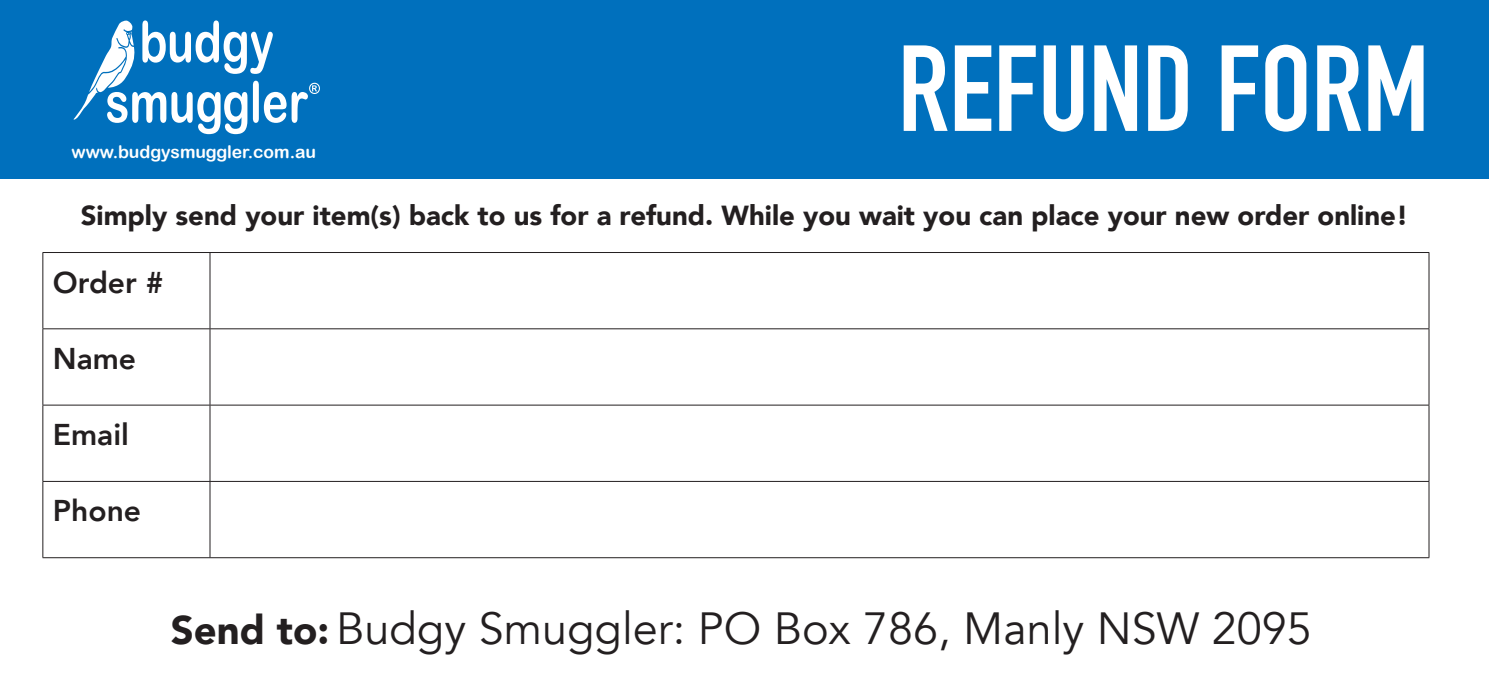
<style>
.page{position:relative;width:1489px;height:695px;background:#fff}
.page>*{position:absolute;margin:0;border:0;box-sizing:border-box;transform-origin:0 0}
.avenir{font:700 120px "DIN Condensed";color:#fff}
.t1{font:45px "Avenir";color:#231f20}
.t2{font:800 30px "Avenir";color:#231f20}
.t3{font:900 27.5px "Avenir";color:#231f20}
.t4{font:17.5px "Arial Rounded MT Bold";color:#fff}
.s1{font-weight:900;font-size:40px}
</style>
<div class="page">
<div style="left:0;top:0;width:1488px;height:178px;background:#0070bd"></div>
<hr style="left:43px;top:252px;width:167px;height:1px;background:#231f20">
<hr style="left:42px;top:253px;width:1px;height:75px;background:#231f20">
<hr style="left:210px;top:252px;width:1219px;height:1px;background:#231f20">
<hr style="left:209px;top:253px;width:1px;height:75px;background:#231f20">
<hr style="left:1428px;top:253px;width:1px;height:75px;background:#231f20">
<hr style="left:43px;top:328px;width:167px;height:1px;background:#231f20">
<hr style="left:42px;top:329px;width:1px;height:76px;background:#231f20">
<hr style="left:210px;top:328px;width:1219px;height:1px;background:#231f20">
<hr style="left:209px;top:329px;width:1px;height:76px;background:#231f20">
<hr style="left:1428px;top:329px;width:1px;height:76px;background:#231f20">
<hr style="left:43px;top:404px;width:167px;height:1px;background:#231f20">
<hr style="left:42px;top:405px;width:1px;height:76px;background:#231f20">
<hr style="left:210px;top:404px;width:1219px;height:1px;background:#231f20">
<hr style="left:209px;top:405px;width:1px;height:76px;background:#231f20">
<hr style="left:1428px;top:405px;width:1px;height:76px;background:#231f20">
<hr style="left:43px;top:481px;width:167px;height:1px;background:#231f20">
<hr style="left:42px;top:481px;width:1px;height:76px;background:#231f20">
<hr style="left:210px;top:481px;width:1219px;height:1px;background:#231f20">
<hr style="left:209px;top:481px;width:1px;height:76px;background:#231f20">
<hr style="left:1428px;top:481px;width:1px;height:76px;background:#231f20">
<hr style="left:43px;top:557px;width:167px;height:1px;background:#231f20">
<hr style="left:210px;top:557px;width:1219px;height:1px;background:#231f20">
<svg style="left:73px;top:20px;width:247px;height:114px"></svg>
<p class="t4" style="left:71px;top:142px;width:246px">www.budgysmuggler.com.au</p>
<p class="avenir" style="left:897px;top:18px;width:533px">REFUND FORM</p>
<p class="t3" style="left:81px;top:191px;width:1328px">Simply send your item(s) back to us for a refund. While you wait you can place your new order online!</p>
<p class="t2" style="left:53px;top:259px;width:112px">Order #</p>
<p class="t2" style="left:53px;top:335px;width:85px">Name</p>
<p class="t2" style="left:53px;top:411px;width:78px">Email</p>
<p class="t2" style="left:53px;top:487px;width:90px">Phone</p>
<p class="t1" style="left:171px;top:602px;width:1142px"><span class="s1">Send to:</span> Budgy Smuggler: PO Box 786, Manly NSW 2095</p>
</div>
